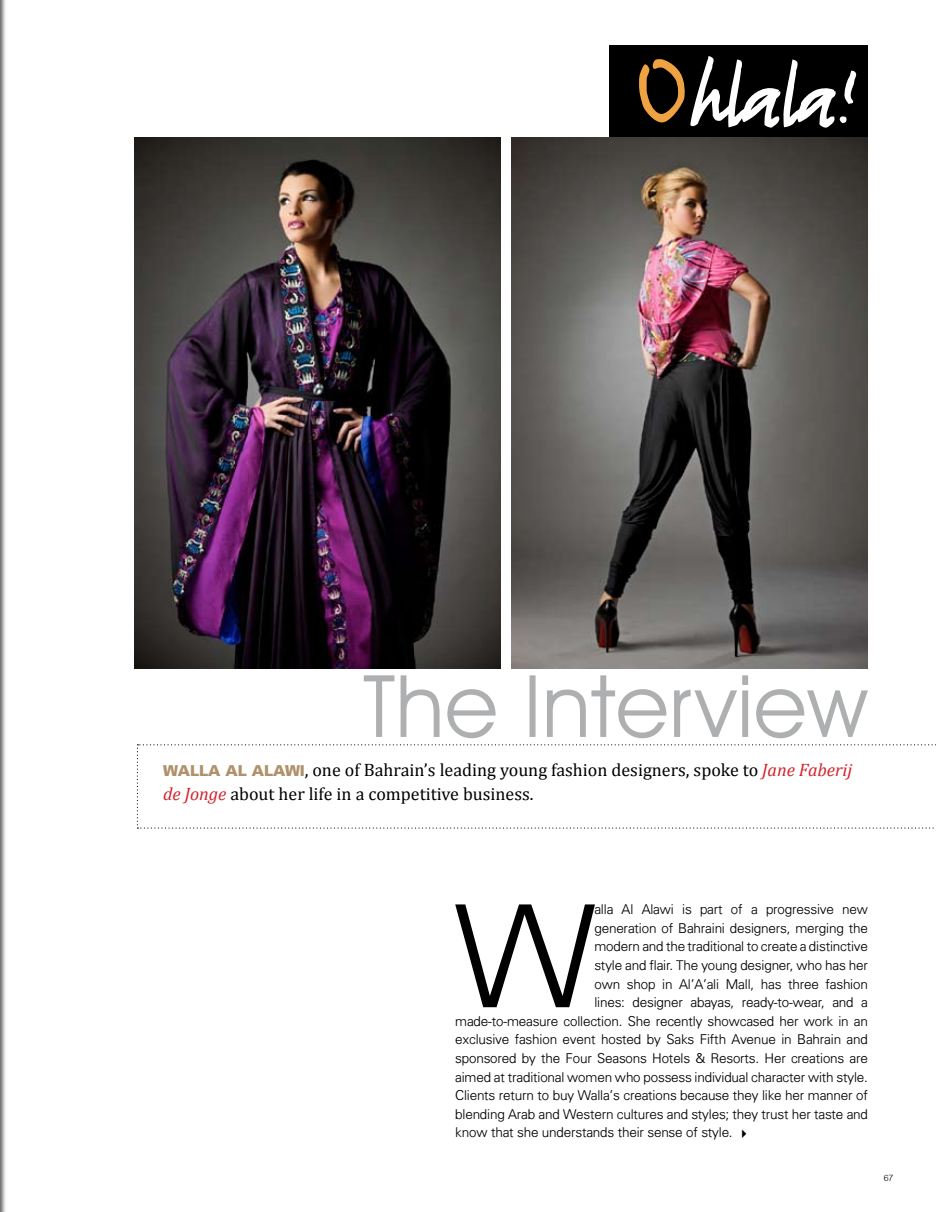
<style>
.page{position:relative;width:936px;height:1212px;background:#fff}
.page>*{position:absolute;margin:0;border:0;box-sizing:border-box;transform-origin:0 0}
.t1{font:300 141.9px "Univers";color:#000}
.t2{font:18px/24px "Cambria";color:#000}
.t3{font:300 13.5px "Univers";letter-spacing:-.01em;color:#000}
.t4{font:13.2px "PN1 TT Amar Normal";color:#000}
.s1{font-family:"Univers";font-weight:900;font-size:15px;color:#af926c}
.s2{font-style:italic;color:#d2232a}
</style>
<div class="page">
<div style="left:0;top:0;width:13px;height:1212px;background:#000;opacity:.65"></div>
<div style="left:0;top:914px;width:31px;height:67px;background:#000;opacity:.75"></div>
<img style="left:511px;top:137px;width:356px;height:532px">
<img style="left:135px;top:137px;width:366px;height:531px">
<svg style="left:137px;top:744px;width:799px;height:85px"></svg>
<svg style="left:364px;top:675px;width:503px;height:63px"></svg>
<div style="left:609px;top:45px;width:258px;height:92px;background:#000"></div>
<svg style="left:639px;top:56px;width:218px;height:72px"></svg>
<h2 class="t2" style="left:163px;top:758px;width:690px"><span class="s1">WALLA AL ALAWI</span>, one of Bahrain’s leading young fashion designers, spoke to <span class="s2">Jane Faberij de Jonge</span> about her life in a competitive business.</h2>
<h1 class="t1" style="left:455px;top:871px;width:143px">W</h1>
<p class="t3" style="left:594px;top:901px;width:275px">alla Al Alawi is part of a progressive new</p>
<p class="t3" style="left:594px;top:920px;width:275px">generation of Bahraini designers, merging the</p>
<p class="t3" style="left:594px;top:938px;width:275px">modern and the traditional to create a distinctive</p>
<p class="t3" style="left:594px;top:957px;width:275px">style and flair. The young designer, who has her</p>
<p class="t3" style="left:594px;top:976px;width:275px">own shop in Al’A’ali Mall, has three fashion</p>
<p class="t3" style="left:594px;top:994px;width:275px">lines: designer abayas, ready-to-wear, and a</p>
<p class="t3" style="left:455px;top:1013px;width:414px">made-to-measure collection. She recently showcased her work in an</p>
<p class="t3" style="left:455px;top:1031px;width:414px">exclusive fashion event hosted by Saks Fifth Avenue in Bahrain and</p>
<p class="t3" style="left:455px;top:1050px;width:414px">sponsored by the Four Seasons Hotels &amp; Resorts. Her creations are</p>
<p class="t3" style="left:455px;top:1069px;width:414px">aimed at traditional women who possess individual character with style.</p>
<p class="t3" style="left:455px;top:1087px;width:414px">Clients return to buy Walla’s creations because they like her manner of</p>
<p class="t3" style="left:455px;top:1106px;width:414px">blending Arab and Western cultures and styles; they trust her taste and</p>
<p class="t3" style="left:455px;top:1124px;width:297px">know that she understands their sense of style. ✔</p>
<p class="t4" style="left:883px;top:1169px;width:11px">67</p>
</div>
